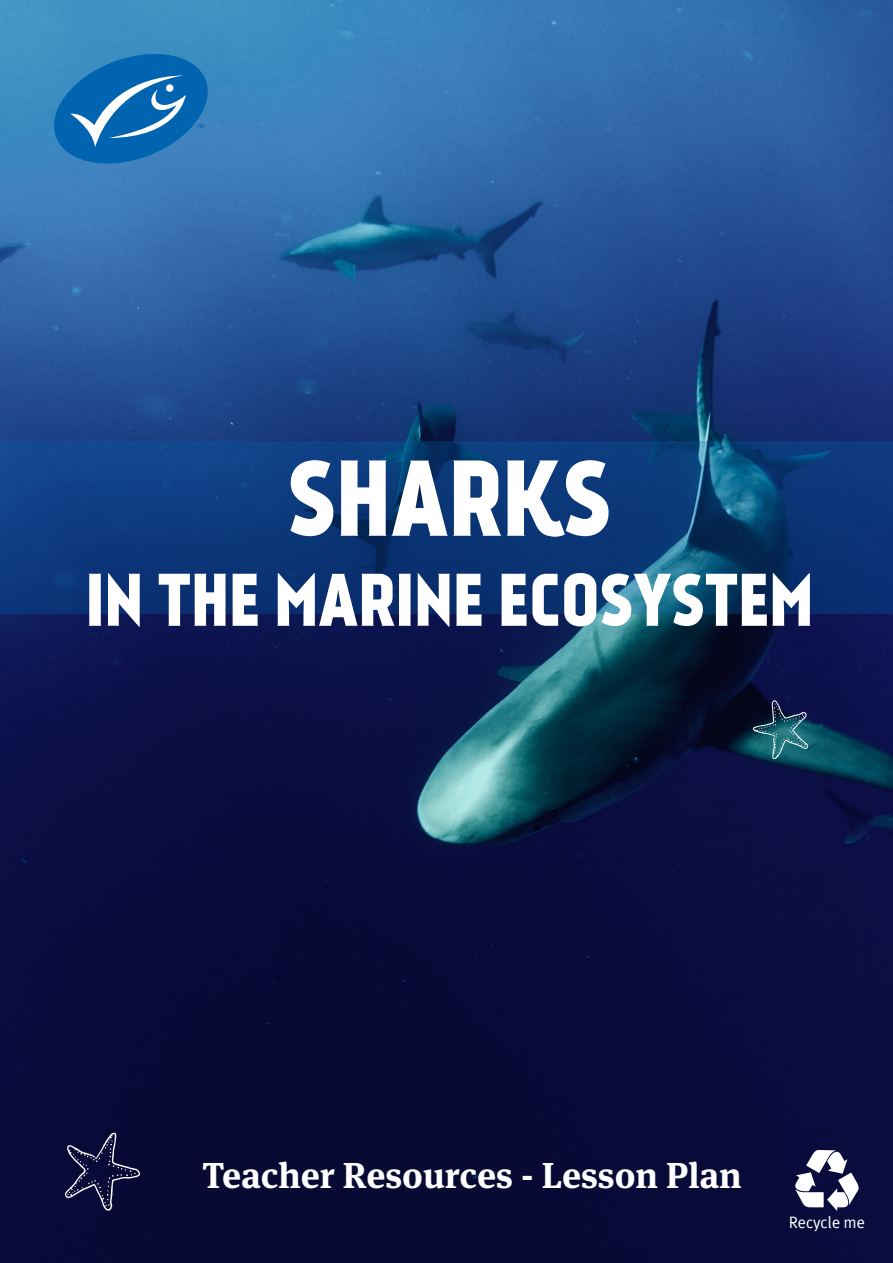
<style>
.page{position:relative;width:893px;height:1263px;background:#fff}
.page>*{position:absolute;margin:0;border:0;box-sizing:border-box;transform-origin:0 0}
.t1{font:102px "Kankin";color:#fff}
.t2{font:70.5px "Kankin";color:#fff}
.t3{font:700 36px "Meta Serif Pro";color:#fff}
.t4{font:16.5px "Meta Offc Pro Norm";letter-spacing:-.02em;color:#fff}
</style>
<div class="page">
<img style="left:0;top:0;width:893px;height:1263px">
<svg style="left:46px;top:46px;width:170px;height:125px;background:#2b7dbc"></svg>
<svg style="left:65px;top:1132px;width:76px;height:79px;background:#1d1f48"></svg>
<svg style="left:0;top:442px;width:893px;height:172px;background:#0c3a78"></svg>
<svg style="left:753px;top:700px;width:56px;height:59px;background:#235568"></svg>
<svg style="left:788px;top:1150px;width:71px;height:61px"></svg>
<p class="t1" style="left:288px;top:436px;width:325px">SHARKS</p>
<p class="t2" style="left:86px;top:557px;width:729px">IN THE MARINE ECOSYSTEM</p>
<p class="t3" style="left:202px;top:1146px;width:541px">Teacher Resources - Lesson Plan</p>
<p class="t4" style="left:782px;top:1210px;width:78px">Recycle me</p>
<p class="t4" style="left:789px;top:1210px;width:78px">Recycle me</p>
</div>
